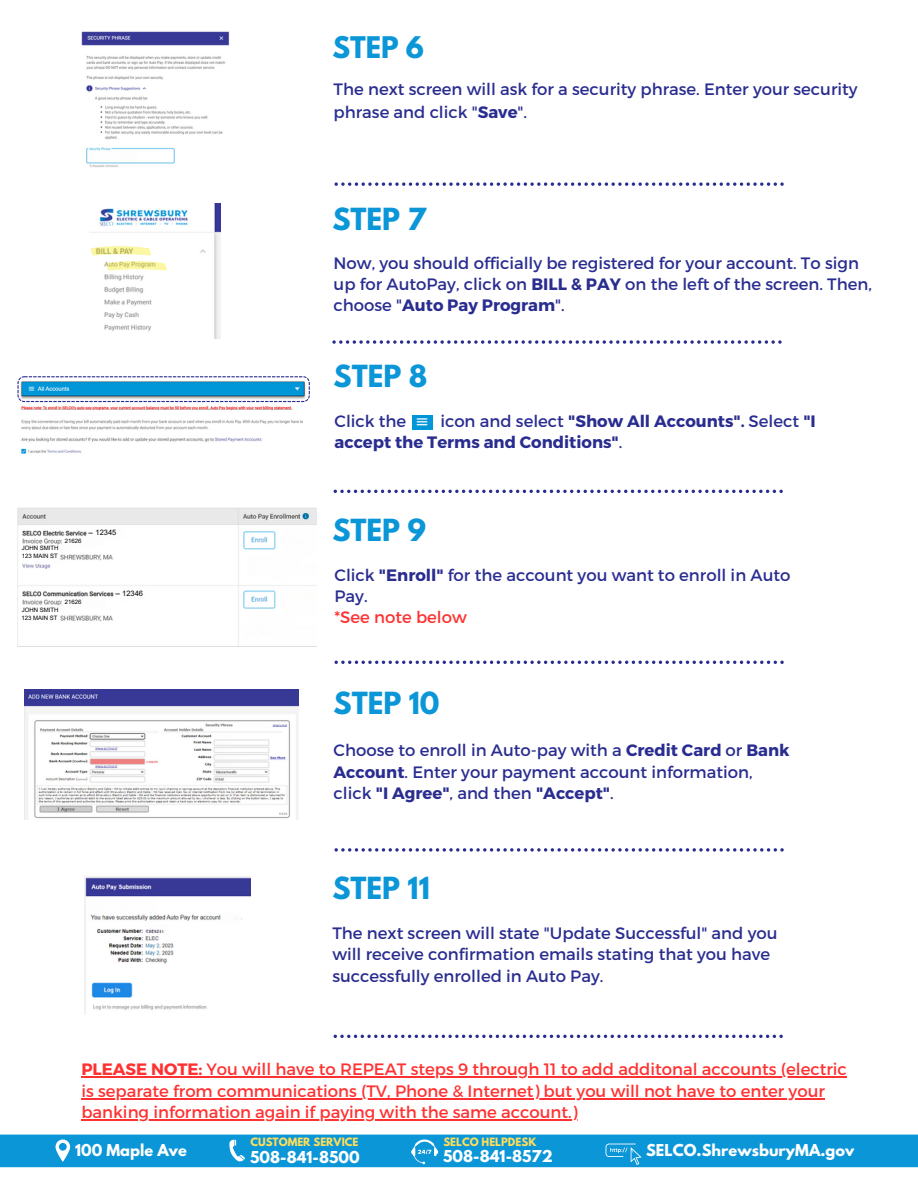
<style>
.page{position:relative;width:918px;height:1188px;background:#fff}
.page>*{position:absolute;margin:0;border:0;box-sizing:border-box;transform-origin:0 0}
.t1{font:700 27px "League Spartan";color:#0b96d8}
.t2{font:700 26.4px "League Spartan";color:#0b96d8}
.t3{font:16.5px/21.3px "Montserrat";color:#2a2d90}
.t4{font:16.5px/21.3px "Montserrat";color:#ff3131}
.t5{font:700 16.5px/21.3px "Montserrat";color:#2a2d90}
.t6{font:700 14.55px "League Spartan";letter-spacing:.005em;color:#fff}
.t7{font:700 10.2px "League Spartan";letter-spacing:.005em;color:#ffde59}
.t8{font:7.5px "Arial MT Pro";color:#000}
.t9{font:6px "Arial MT Pro";color:#000}
.s1{font-weight:700}
.s2{font-weight:400}
</style>
<div class="page">
<div style="left:0;top:1135px;width:918px;height:32px;background:#0b96d8"></div>
<svg style="left:229px;top:1139px;width:16px;height:23px"></svg>
<svg style="left:411px;top:1139px;width:27px;height:25px"></svg>
<svg style="left:56px;top:1139px;width:14px;height:23px"></svg>
<svg style="left:606px;top:1144px;width:35px;height:21px"></svg>
<svg style="left:335px;top:182px;width:449px;height:4px"></svg>
<img style="left:81px;top:31px;width:149px;height:137px">
<img style="left:90px;top:203px;width:130px;height:135px">
<svg style="left:90px;top:245px;width:78px;height:26px"></svg>
<img style="left:21px;top:402px;width:283px;height:52px">
<img style="left:17px;top:507px;width:300px;height:140px">
<div style="left:20px;top:554px;width:40px;height:8px;background:#fdfdfd"></div>
<div style="left:20px;top:615px;width:40px;height:8px;background:#fdfdfd"></div>
<div style="left:64px;top:538px;width:40px;height:8px;background:#fdfdfd"></div>
<div style="left:66px;top:599px;width:40px;height:8px;background:#fdfdfd"></div>
<img style="left:241px;top:529px;width:40px;height:25px">
<img style="left:241px;top:588px;width:40px;height:26px">
<img style="left:25px;top:690px;width:273px;height:129px">
<img style="left:85px;top:877px;width:165px;height:137px">
<img style="left:413px;top:415px;width:20px;height:15px">
<svg style="left:17px;top:376px;width:293px;height:26px"></svg>
<svg style="left:332px;top:340px;width:450px;height:4px"></svg>
<svg style="left:334px;top:490px;width:449px;height:3px"></svg>
<svg style="left:335px;top:661px;width:449px;height:3px"></svg>
<svg style="left:335px;top:848px;width:449px;height:4px"></svg>
<hr style="left:81px;top:1077px;width:125px;height:1px;background:#ff3131">
<hr style="left:206px;top:1077px;width:641px;height:1px;background:#ff3131">
<hr style="left:81px;top:1098px;width:744px;height:1px;background:#ff3131">
<hr style="left:81px;top:1119px;width:497px;height:1px;background:#ff3131">
<svg style="left:334px;top:1035px;width:449px;height:3px"></svg>
<p class="t2" style="left:332px;top:35px;width:93px">STEP 6</p>
<p class="t3" style="left:334px;top:77px;width:526px;line-height:22.5px">The next screen will ask for a security phrase. Enter your security phrase and click "<span class="s1">Save</span>".</p>
<p class="t1" style="left:332px;top:206px;width:95px">STEP 7</p>
<p class="t3" style="left:334px;top:251px;width:540px">Now, you should officially be registered for your account. To sign up for AutoPay, click on <span class="s1">BILL &amp; PAY</span> on the left of the screen. Then, choose "<span class="s1">Auto Pay Program</span>".</p>
<p class="t1" style="left:334px;top:363px;width:95px">STEP 8</p>
<p class="t9" style="left:65px;top:538px;width:18px">21626</p>
<p class="t9" style="left:22px;top:545px;width:38px">JOHN SMITH</p>
<p class="t9" style="left:22px;top:554px;width:38px">123 MAIN ST</p>
<p class="t9" style="left:65px;top:600px;width:18px">21626</p>
<p class="t9" style="left:22px;top:607px;width:38px">JOHN SMITH</p>
<p class="t9" style="left:22px;top:615px;width:38px">123 MAIN ST</p>
<p class="t8" style="left:96px;top:529px;width:22px">12345</p>
<p class="t8" style="left:122px;top:591px;width:22px">12346</p>
<p class="t5" style="left:335px;top:410px;width:483px;text-indent:106px"><span class="s2">icon and select</span> "Show All Accounts". <span class="s2">Select</span> "I accept the Terms and Conditions"<span class="s2">.</span></p>
<p class="t3" style="left:335px;top:410px;width:73px">Click the</p>
<p class="t1" style="left:332px;top:517px;width:95px">STEP 9</p>
<p class="t3" style="left:335px;top:563px;width:457px">Click <span class="s1">"Enroll"</span> for the account you want to enroll in Auto<br>Pay.</p>
<p class="t4" style="left:335px;top:606px;width:134px">*See note below</p>
<p class="t1" style="left:334px;top:690px;width:108px">STEP 10</p>
<p class="t3" style="left:334px;top:739px;width:458px">Choose to enroll in Auto-pay with a <span class="s1">Credit Card</span> or <span class="s1">Bank<br>Account</span>. Enter your payment account information, click <span class="s1">"I Agree"</span>, and then <span class="s1">"Accept"</span>.</p>
<p class="t1" style="left:332px;top:875px;width:99px">STEP 11</p>
<p class="t3" style="left:332px;top:922px;width:447px">The next screen will state "Update Successful" and you will receive confirmation emails stating that you have successfully enrolled in Auto Pay.</p>
<p class="t4" style="left:81px;top:1058px;width:767px"><span class="s1">PLEASE NOTE:</span> You will have to REPEAT steps 9 through 11 to add additonal accounts (electric is separate from communications (TV, Phone &amp; Internet) but you will not have to enter your banking information again if paying with the same account.)</p>
<p class="t6" style="left:75px;top:1143px;width:113px">100 Maple Ave</p>
<p class="t7" style="left:250px;top:1137px;width:110px">CUSTOMER SERVICE</p>
<p class="t6" style="left:250px;top:1150px;width:111px">508-841-8500</p>
<p class="t7" style="left:443px;top:1136px;width:94px">SELCO HELPDESK</p>
<p class="t6" style="left:443px;top:1149px;width:111px">508-841-8572</p>
<p class="t6" style="left:646px;top:1143px;width:210px">SELCO.ShrewsburyMA.gov</p>
</div>
